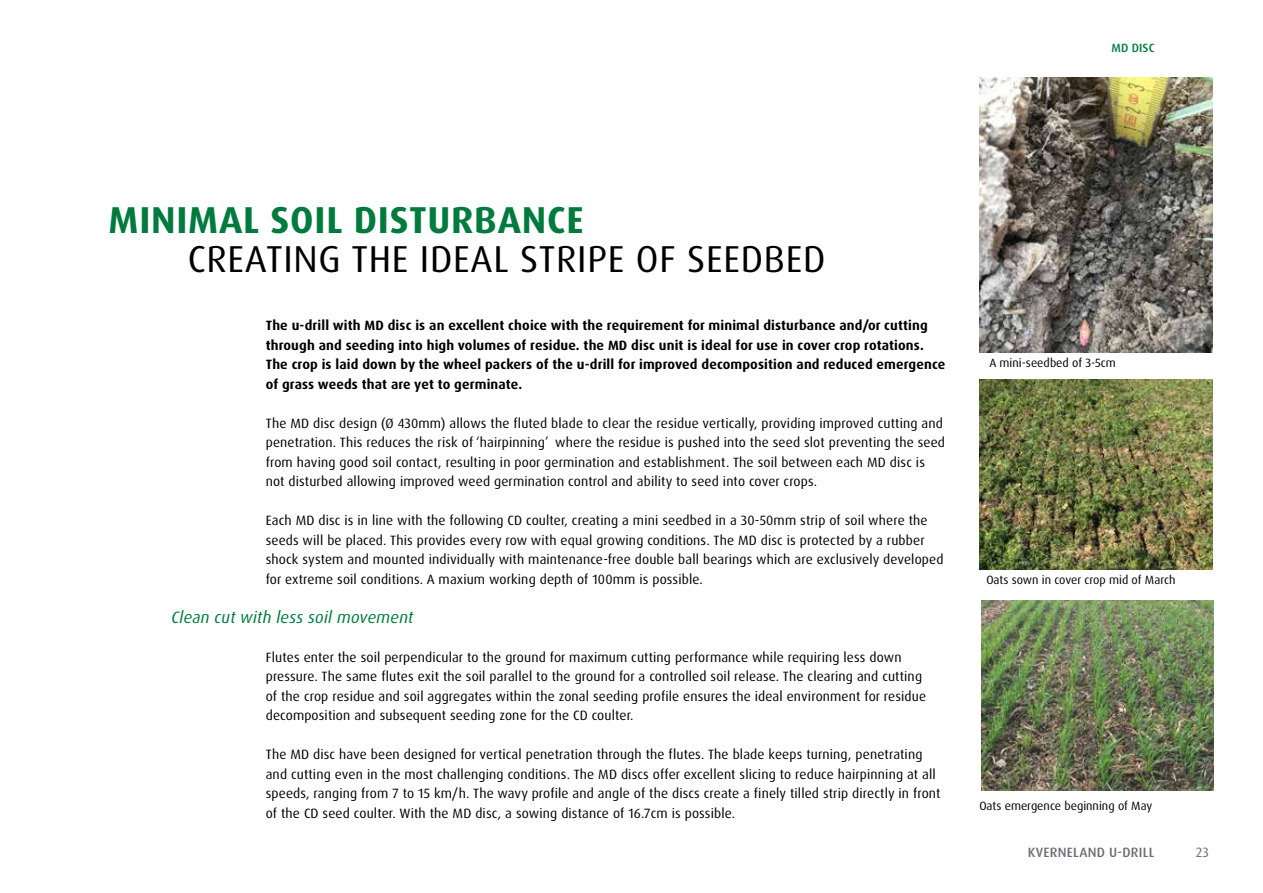
<style>
.page{position:relative;width:1263px;height:893px;background:#fff}
.page>*{position:absolute;margin:0;border:0;box-sizing:border-box;transform-origin:0 0}
.t1{font:37.5px "Dax Pro";letter-spacing:.02em;color:#000}
.t2{font:700 37.5px "Dax Pro";letter-spacing:.02em;color:#007b3d}
.t3{font:italic 16.5px "Dax Pro";letter-spacing:.01em;color:#007b3d}
.t4{font:13.5px/19.5px "Dax Pro";letter-spacing:.01em;color:#000}
.t5{font:700 13.5px/19.5px "Dax Pro";letter-spacing:.01em;color:#000}
.t6{font:500 13.5px "Dax Pro";letter-spacing:.02em;color:#6d6f76}
.t7{font:13.5px "Dax Pro";color:#6d6f76}
.t8{font:12px "Dax Pro";color:#000}
.t9{font:500 12px "Dax Pro";letter-spacing:.01em;color:#007b3d}
</style>
<div class="page">
<img style="left:979px;top:78px;width:233px;height:275px">
<img style="left:979px;top:379px;width:233px;height:190px">
<img style="left:981px;top:601px;width:233px;height:190px">
<p class="t9" style="left:1111px;top:40px;width:45px">MD DISC</p>
<h1 class="t2" style="left:109px;top:195px;width:476px">MINIMAL SOIL DISTURBANCE</h1>
<h1 class="t1" style="left:188px;top:234px;width:639px">CREATING THE IDEAL STRIPE OF SEEDBED</h1>
<p class="t5" style="left:266px;top:316px;width:681px">The u-drill with MD disc is an excellent choice with the requirement for minimal disturbance and/or cutting through and seeding into high volumes of residue. the MD disc unit is ideal for use in cover crop rotations.<br>The crop is laid down by the wheel packers of the u-drill for improved decomposition and reduced emergence of grass weeds that are yet to germinate.</p>
<p class="t4" style="left:266px;top:413px;width:681px">The MD disc design (Ø 430mm) allows the fluted blade to clear the residue vertically, providing improved cutting and penetration. This reduces the risk of ‘hairpinning’ where the residue is pushed into the seed slot preventing the seed from having good soil contact, resulting in poor germination and establishment. The soil between each MD disc is not disturbed allowing improved weed germination control and ability to seed into cover crops.</p>
<p class="t4" style="left:266px;top:511px;width:679px">Each MD disc is in line with the following CD coulter, creating a mini seedbed in a 30-50mm strip of soil where the seeds will be placed. This provides every row with equal growing conditions. The MD disc is protected by a rubber shock system and mounted individually with maintenance-free double ball bearings which are exclusively developed for extreme soil conditions. A maxium working depth of 100mm is possible.</p>
<p class="t3" style="left:171px;top:606px;width:243px">Clean cut with less soil movement</p>
<p class="t4" style="left:266px;top:647px;width:662px">Flutes enter the soil perpendicular to the ground for maximum cutting performance while requiring less down pressure. The same flutes exit the soil parallel to the ground for a controlled soil release. The clearing and cutting of the crop residue and soil aggregates within the zonal seeding profile ensures the ideal environment for residue decomposition and subsequent seeding zone for the CD coulter.</p>
<p class="t4" style="left:266px;top:745px;width:676px">The MD disc have been designed for vertical penetration through the flutes. The blade keeps turning, penetrating and cutting even in the most challenging conditions. The MD discs offer excellent slicing to reduce hairpinning at all speeds, ranging from 7 to 15 km/h. The wavy profile and angle of the discs create a finely tilled strip directly in front of the CD seed coulter. With the MD disc, a sowing distance of 16.7cm is possible.</p>
<p class="t8" style="left:989px;top:355px;width:128px">A mini-seedbed of 3-5cm</p>
<p class="t8" style="left:986px;top:572px;width:191px">Oats sown in cover crop mid of March</p>
<p class="t8" style="left:979px;top:798px;width:175px">Oats emergence beginning of May</p>
<p class="t6" style="left:1028px;top:843px;width:128px">KVERNELAND U-DRILL</p>
<p class="t7" style="left:1196px;top:843px;width:15px">23</p>
</div>
